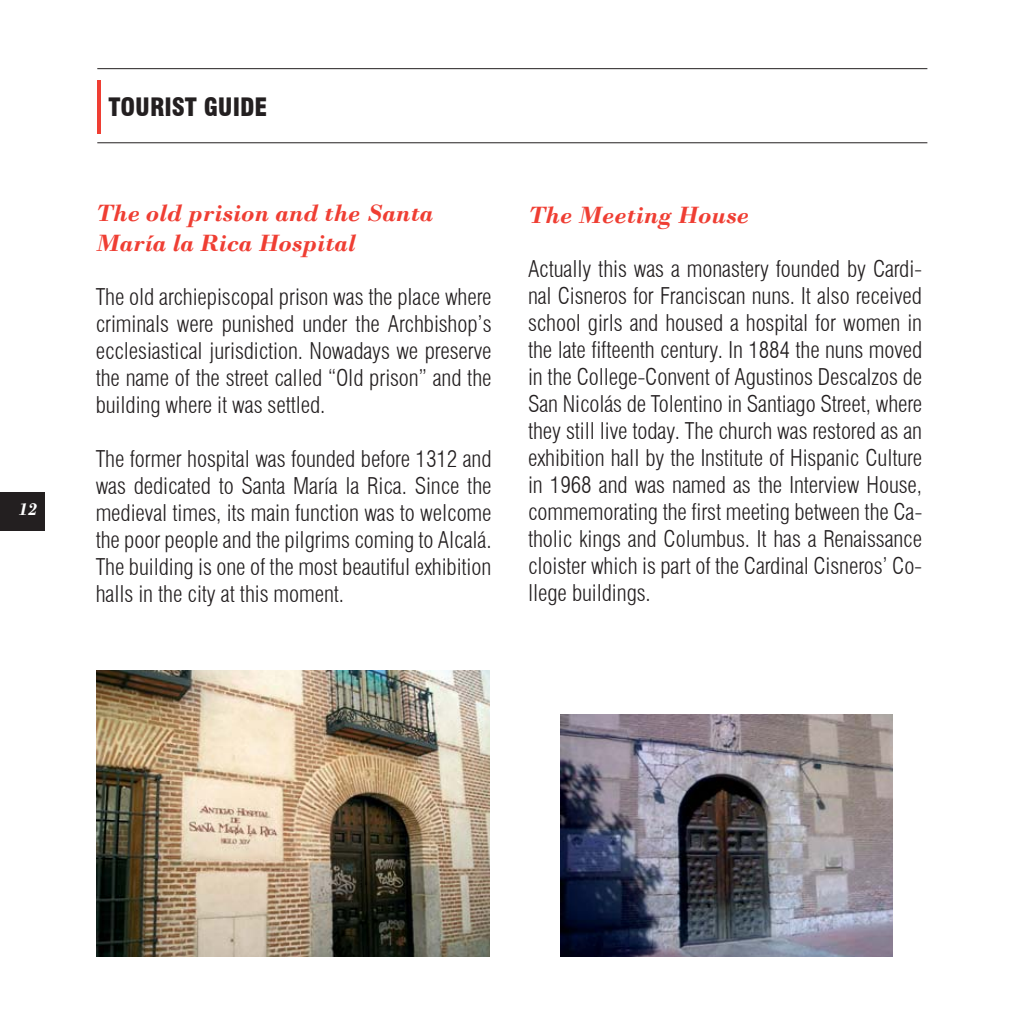
<style>
.page{position:relative;width:1021px;height:1021px;background:#fff}
.page>*{position:absolute;margin:0;border:0;box-sizing:border-box;transform-origin:0 0}
.t1{font:italic 700 24.75px/29.7px "Bodoni";color:#ef3e33}
.t2{font:900 condensed 24.75px "Swiss 721 BT";color:#231f20}
.t3{font:300 condensed 22.5px/27px "Swiss 721 BT";letter-spacing:-.005em;color:#231f20;text-align:justify}
.t4{font:italic 700 18px "Bodoni";color:#fff}
</style>
<div class="page">
<div style="left:0;top:492px;width:45px;height:38px;background:#231f20"></div>
<hr style="left:97px;top:80px;width:4px;height:53px;background:#ef3e33">
<hr style="left:97px;top:68px;width:830px;height:1px;background:#231f20">
<hr style="left:97px;top:142px;width:830px;height:1px;background:#231f20">
<img style="left:96px;top:671px;width:394px;height:285px">
<img style="left:560px;top:714px;width:332px;height:242px">
<p class="t4" style="left:19px;top:498px;width:19px">12</p>
<p class="t2" style="left:108px;top:92px;width:160px">TOURIST GUIDE</p>
<p class="t1" style="left:96px;top:198px;width:339px">The old prision and the Santa<br>María la Rica Hospital</p>
<p class="t3" style="left:96px;top:283px;width:397px">The old archiepiscopal prison was the place where criminals were punished under the Archbishop’s ecclesiastical jurisdiction. Nowadays we preserve the name of the street called “Old prison” and the building where it was settled.</p>
<p class="t3" style="left:96px;top:445px;width:397px">The former hospital was founded before 1312 and was dedicated to Santa María la Rica. Since the medieval times, its main function was to welcome the poor people and the pilgrims coming to Alcalá.<br>The building is one of the most beautiful exhibition halls in the city at this moment.</p>
<p class="t1" style="left:528px;top:200px;width:222px">The Meeting House</p>
<p class="t3" style="left:528px;top:255px;width:396px">Actually this was a monastery founded by Cardi&shy;nal Cisneros for Franciscan nuns. It also received school girls and housed a hospital for women in the late fifteenth century. In 1884 the nuns moved in the College-Convent of Agustinos Descalzos de San Nicolás de Tolentino in Santiago Street, where they still live today. The church was restored as an exhibition hall by the Institute of Hispanic Culture in 1968 and was named as the Interview House, commemorating the first meeting between the Ca&shy;tholic kings and Columbus. It has a Renaissance cloister which is part of the Cardinal Cisneros’ Co&shy;llege buildings.</p>
</div>
